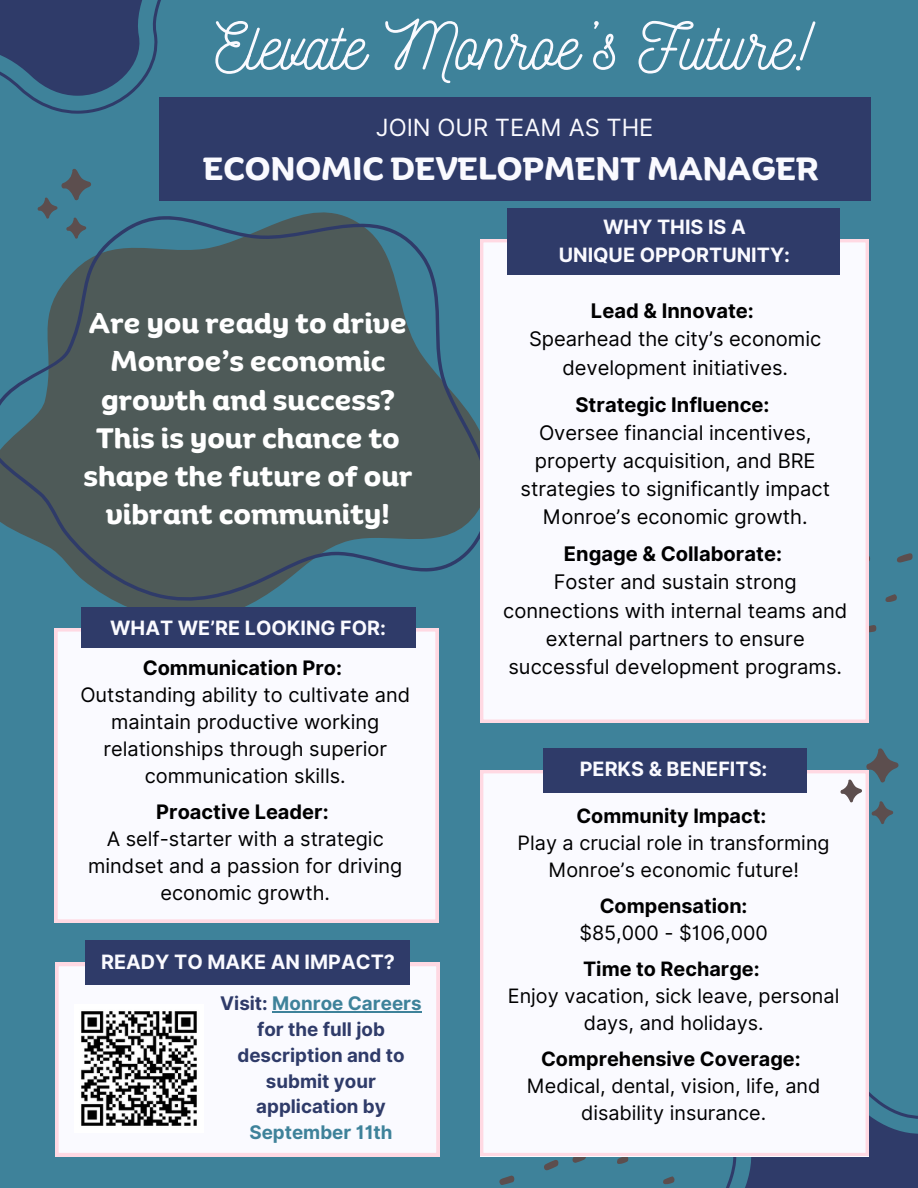
<style>
.page{position:relative;width:918px;height:1188px;background:#3e829a}
.page>*{position:absolute;margin:0;border:0;box-sizing:border-box;transform-origin:0 0}
.t1{font:66px "Nickainley";color:#fafaff}
.t2{font:700 31.2px "Binate Display";color:#fafaff}
.t3{font:700 27.3px/38.2px "Binate Display";color:#fff;text-align:center}
.t4{font:23.7px "Inter";color:#fafaff}
.t5{font:20.1px/28.2px "Inter";color:#000;text-align:center}
.t6{font:700 20.1px "Inter";color:#000}
.t7{font:19.95px/27px "Inter";color:#000;text-align:center}
.t8{font:700 19.95px "Inter";color:#000}
.t9{font:19.8px/27px "Inter";color:#000;text-align:center}
.t10{font:700 19.8px/27.5px "Inter";color:#fafaff;text-align:center}
.t11{font:700 19.8px "Inter";color:#000}
.t12{font:700 18.75px/25.8px "Inter";color:#2f3b69;text-align:center}
.s1{color:#3e829a}
</style>
<div class="page">
<div style="left:55px;top:963px;width:385px;height:193px;background:#fafaff"></div>
<div style="left:85px;top:941px;width:324px;height:44px;background:#2f3b69"></div>
<svg style="left:117px;top:200px;width:373px;height:421px"></svg>
<svg style="left:0;top:215px;width:490px;height:387px;fill:#4e5a58"></svg>
<div style="left:54px;top:628px;width:385px;height:295px;background:#fafaff"></div>
<div style="left:81px;top:607px;width:334px;height:41px;background:#2f3b69"></div>
<svg style="left:897px;top:553px;width:16px;height:10px"></svg>
<svg style="left:869px;top:625px;width:7px;height:8px"></svg>
<svg style="left:885px;top:594px;width:12px;height:8px"></svg>
<svg style="left:721px;top:1092px;width:197px;height:96px"></svg>
<svg style="left:499px;top:1175px;width:16px;height:10px"></svg>
<svg style="left:544px;top:1160px;width:15px;height:11px"></svg>
<svg style="left:572px;top:1156px;width:14px;height:7px"></svg>
<svg style="left:617px;top:1156px;width:12px;height:8px"></svg>
<svg style="left:663px;top:1176px;width:12px;height:8px"></svg>
<div style="left:480px;top:770px;width:389px;height:386px;background:#fafaff"></div>
<div style="left:544px;top:748px;width:263px;height:44px;background:#2f3b69"></div>
<div style="left:480px;top:239px;width:389px;height:484px;background:#fafaff"></div>
<div style="left:508px;top:208px;width:332px;height:67px;background:#2f3b69"></div>
<div style="left:159px;top:97px;width:711px;height:103px;background:#2f3b69"></div>
<svg style="left:840px;top:748px;width:59px;height:77px"></svg>
<svg style="left:0;top:0;width:161px;height:114px"></svg>
<svg style="left:37px;top:169px;width:55px;height:70px"></svg>
<hr style="left:272px;top:1011px;width:150px;height:1px;background:#3e829a">
<img style="left:75px;top:1004px;width:128px;height:128px">
<p class="t1" style="left:215px;top:4px;width:597px">Elevate Monroe’s Future!</p>
<h3 class="t4" style="left:376px;top:113px;width:279px">JOIN OUR TEAM AS THE</h3>
<h3 class="t2" style="left:203px;top:139px;width:618px">ECONOMIC DEVELOPMENT MANAGER</h3>
<p class="t3" style="left:83px;top:301px;width:331px">Are you ready to drive<br>Monroe’s economic growth and success?<br>This is your chance to shape the future of our vibrant community!</p>
<h2 class="t10" style="left:110px;top:614px;width:277px">WHAT WE’RE LOOKING FOR:</h2>
<p class="t8" style="left:143px;top:656px;width:201px">Communication Pro:</p>
<p class="t7" style="left:80px;top:681px;width:331px">Outstanding ability to cultivate and maintain productive working relationships through superior communication skills.</p>
<p class="t8" style="left:156px;top:800px;width:174px">Proactive Leader:</p>
<p class="t7" style="left:88px;top:825px;width:316px">A self-starter with a strategic mindset and a passion for driving economic growth.</p>
<h1 class="t10" style="left:101px;top:948px;width:295px">READY TO MAKE AN IMPACT?</h1>
<h4 class="t12" style="left:220px;top:990px;width:203px">Visit: <span class="s1">Monroe Careers </span>for the full job description and to submit your application by<br><span class="s1">September 11th</span></h4>
<p class="t10" style="left:559px;top:214px;width:233px">WHY THIS IS A<br>UNIQUE OPPORTUNITY:</p>
<p class="t6" style="left:591px;top:299px;width:165px">Lead &amp; Innovate:</p>
<p class="t5" style="left:529px;top:325px;width:294px">Spearhead the city’s economic development initiatives.</p>
<p class="t6" style="left:575px;top:392px;width:196px">Strategic Influence:</p>
<h4 class="t5" style="left:521px;top:418px;width:311px">Oversee financial incentives, property acquisition, and BRE strategies to significantly impact<br>Monroe’s economic growth.</h4>
<p class="t6" style="left:564px;top:542px;width:220px">Engage &amp; Collaborate:</p>
<p class="t5" style="left:503px;top:568px;width:346px">Foster and sustain strong connections with internal teams and external partners to ensure successful development programs.</p>
<p class="t10" style="left:580px;top:755px;width:189px">PERKS &amp; BENEFITS:</p>
<p class="t11" style="left:576px;top:804px;width:191px">Community Impact:</p>
<h4 class="t9" style="left:518px;top:830px;width:314px">Play a crucial role in transforming<br>Monroe’s economic future!</h4>
<p class="t11" style="left:600px;top:894px;width:149px">Compensation:</p>
<p class="t9" style="left:579px;top:920px;width:190px">$85,000 - $106,000</p>
<p class="t11" style="left:583px;top:957px;width:178px">Time to Recharge:</p>
<p class="t9" style="left:508px;top:983px;width:333px">Enjoy vacation, sick leave, personal days, and holidays.</p>
<p class="t11" style="left:541px;top:1047px;width:261px">Comprehensive Coverage:</p>
<p class="t9" style="left:527px;top:1073px;width:295px">Medical, dental, vision, life, and disability insurance.</p>
</div>
